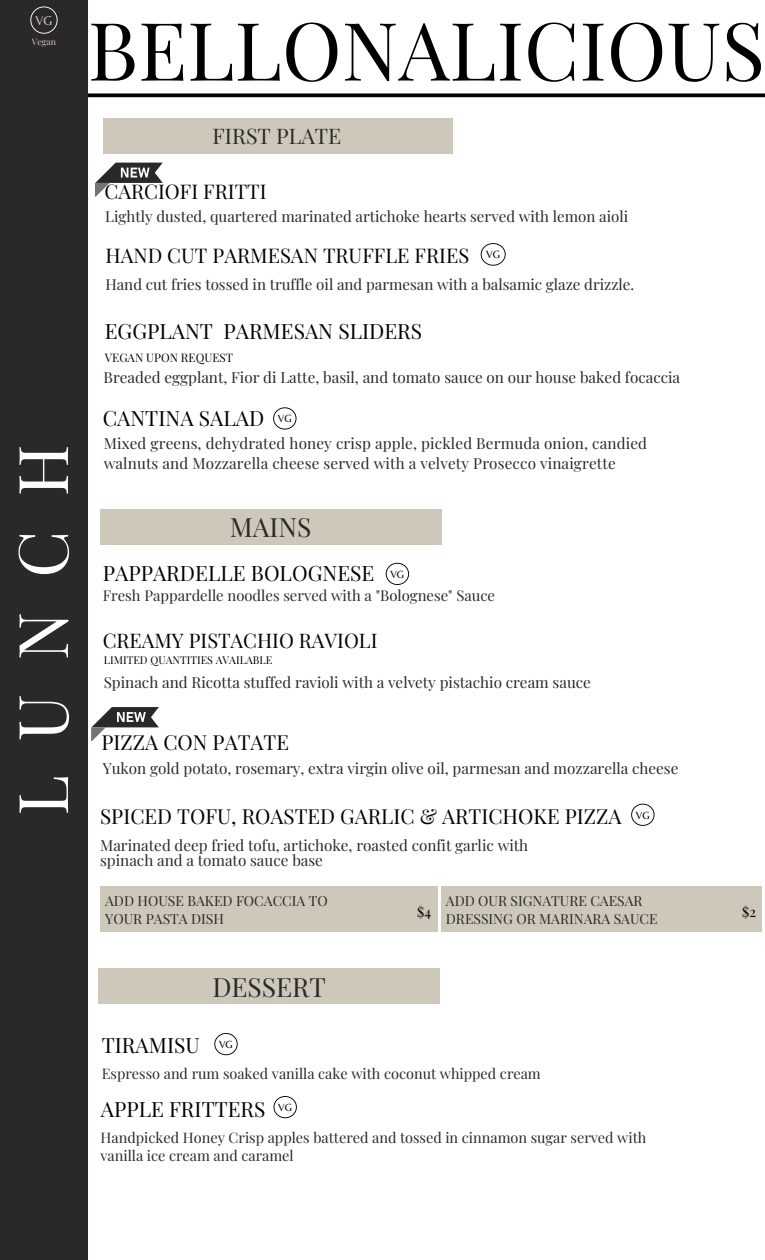
<style>
.page{position:relative;width:765px;height:1260px;background:#fff}
.page>*{position:absolute;margin:0;border:0;box-sizing:border-box;transform-origin:0 0}
.t1{font:80.62px "Playfair Display";color:#000}
.t2{font:68.75px "Playfair Display";letter-spacing:.495em;color:#fff}
.t3{font:26.5px "Playfair Display";color:#2a2829}
.t4{font:21.5px "Playfair Display";color:#2a2829}
.t5{font:21.12px "Playfair Display";color:#000}
.t6{font:21px "Playfair Display";color:#000}
.t7{font:20.62px "Playfair Display";color:#000}
.t8{font:20.25px "Playfair Display";color:#000}
.t9{font:20.12px "Playfair Display";color:#000}
.t10{font:15.25px/15px "Playfair Display";color:#2a2829}
.t11{font:15.12px "Playfair Display";color:#2a2829}
.t12{font:14.88px "Playfair Display";color:#2a2829}
.t13{font:14.5px/17.8px "Playfair Display";color:#2a2829}
.t14{font:14px/18.8px "Playfair Display";color:#2a2829}
.t15{font:13.75px "Playfair Display";color:#000}
.t16{font:13.25px "Belleza";color:#cdc8b9}
.t17{font:11.75px "Playfair Display";color:#000}
.t18{font:10.88px "Belleza";color:#000}
.t19{font:10.75px "Playfair Display";color:#000}
.t20{font:8.75px "Playfair Display";color:#cdc8b9}
.s1{font-family:"Belleza";font-size:10.88px}
</style>
<div class="page">
<div style="left:100px;top:509px;width:341px;height:36px;background:#cdc8b9"></div>
<div style="left:100px;top:887px;width:337px;height:45px;background:#cdc8b9"></div>
<div style="left:441px;top:887px;width:321px;height:45px;background:#cdc8b9"></div>
<svg style="left:386px;top:563px;width:23px;height:22px"></svg>
<svg style="left:631px;top:804px;width:24px;height:22px"></svg>
<svg style="left:91px;top:707px;width:68px;height:34px"></svg>
<div style="left:0;top:0;width:88px;height:1260px;background:#2a2829"></div>
<svg style="left:30px;top:6px;width:28px;height:28px"></svg>
<div style="left:103px;top:118px;width:349px;height:36px;background:#cdc8b9"></div>
<svg style="left:481px;top:243px;width:25px;height:23px"></svg>
<svg style="left:95px;top:163px;width:67px;height:33px"></svg>
<svg style="left:273px;top:407px;width:24px;height:23px"></svg>
<svg style="left:88px;top:93px;width:677px;height:4px;background:#1c1c1c"></svg>
<div style="left:99px;top:969px;width:341px;height:35px;background:#cdc8b9"></div>
<svg style="left:214px;top:1033px;width:24px;height:22px"></svg>
<svg style="left:274px;top:1096px;width:23px;height:22px"></svg>
<p class="t16" style="left:32px;top:12px;width:18px">VG</p>
<p class="t20" style="left:29px;top:35px;width:26px">Vegan</p>
<p class="t16" style="left:35px;top:12px;width:18px">VG</p>
<p class="t20" style="left:32px;top:35px;width:26px">Vegan</p>
<h2 class="t2" style="left:-12px;top:802px;width:373px;rotate:-90deg">LUNCH</h2>
<h2 class="t2" style="left:-12px;top:816px;width:373px;rotate:-90deg">LUNCH</h2>
<h1 class="t1" style="left:88px;top:-13px;width:678px">BELLONALICIOUS</h1>
<h3 class="t4" style="left:213px;top:119px;width:130px">FIRST PLATE</h3>
<h3 class="t8" style="left:104px;top:176px;width:164px">CARCIOFI FRITTI</h3>
<p class="t11" style="left:105px;top:204px;width:524px">Lightly dusted, quartered marinated artichoke hearts served with lemon aioli</p>
<h3 class="t8" style="left:105px;top:239px;width:396px">HAND CUT PARMESAN TRUFFLE FRIES <sup>VG</sup></h3>
<p class="t11" style="left:105px;top:272px;width:530px">Hand cut fries tossed in truffle oil and parmesan with a balsamic glaze drizzle.</p>
<h3 class="t6" style="left:105px;top:315px;width:319px">EGGPLANT PARMESAN SLIDERS</h3>
<p class="t10" style="left:104px;top:369px;width:578px">Breaded eggplant, Fior di Latte, basil, and tomato sauce on our house baked focaccia</p>
<p class="t17" style="left:105px;top:348px;width:130px">VEGAN UPON REQUEST</p>
<h3 class="t6" style="left:103px;top:402px;width:163px">CANTINA SALAD</h3>
<p class="t10" style="left:104px;top:432px;width:545px;line-height:19.8px">Mixed greens, dehydrated honey crisp apple, pickled Bermuda onion, candied walnuts and Mozzarella cheese served with a velvety Prosecco vinaigrette</p>
<p class="t18" style="left:278px;top:412px;width:15px">VG</p>
<h3 class="t3" style="left:230px;top:507px;width:83px">MAINS</h3>
<h3 class="t5" style="left:103px;top:556px;width:303px">PAPPARDELLE BOLOGNESE <span class="s1">VG</span></h3>
<p class="t12" style="left:103px;top:584px;width:394px">Fresh Pappardelle noodles served with a "Bolognese" Sauce</p>
<h3 class="t9" style="left:103px;top:625px;width:276px">CREAMY PISTACHIO RAVIOLI</h3>
<p class="t10" style="left:104px;top:673px;width:489px">Spinach and Ricotta stuffed ravioli with a velvety pistachio cream sauce</p>
<p class="t19" style="left:104px;top:652px;width:170px">LIMITED QUANTITIES AVAILABLE</p>
<h3 class="t7" style="left:102px;top:726px;width:189px">PIZZA CON PATATE</h3>
<p class="t10" style="left:103px;top:759px;width:577px">Yukon gold potato, rosemary, extra virgin olive oil, parmesan and mozzarella cheese</p>
<h3 class="t7" style="left:100px;top:800px;width:523px">SPICED TOFU, ROASTED GARLIC &amp; ARTICHOKE PIZZA</h3>
<p class="t10" style="left:100px;top:836px;width:430px">Marinated deep fried tofu, artichoke, roasted confit garlic with spinach and a tomato sauce base</p>
<p class="t18" style="left:636px;top:808px;width:15px">VG</p>
<p class="t14" style="left:105px;top:890px;width:224px">ADD HOUSE BAKED FOCACCIA TO<br>YOUR PASTA DISH</p>
<p class="t15" style="left:417px;top:901px;width:16px">$4</p>
<p class="t14" style="left:446px;top:890px;width:213px">ADD OUR SIGNATURE CAESAR<br>DRESSING OR MARINARA SAUCE</p>
<p class="t15" style="left:742px;top:901px;width:15px">$2</p>
<h3 class="t3" style="left:212px;top:967px;width:115px">DESSERT</h3>
<h3 class="t6" style="left:102px;top:1028px;width:100px">TIRAMISU</h3>
<p class="t13" style="left:102px;top:1063px;width:441px">Espresso and rum soaked vanilla cake with coconut whipped cream</p>
<h3 class="t6" style="left:101px;top:1092px;width:166px">APPLE FRITTERS</h3>
<p class="t13" style="left:101px;top:1127px;width:547px">Handpicked Honey Crisp apples battered and tossed in cinnamon sugar served with vanilla ice cream and caramel</p>
<p class="t18" style="left:219px;top:1038px;width:15px">VG</p>
<p class="t18" style="left:278px;top:1101px;width:15px">VG</p>
</div>
